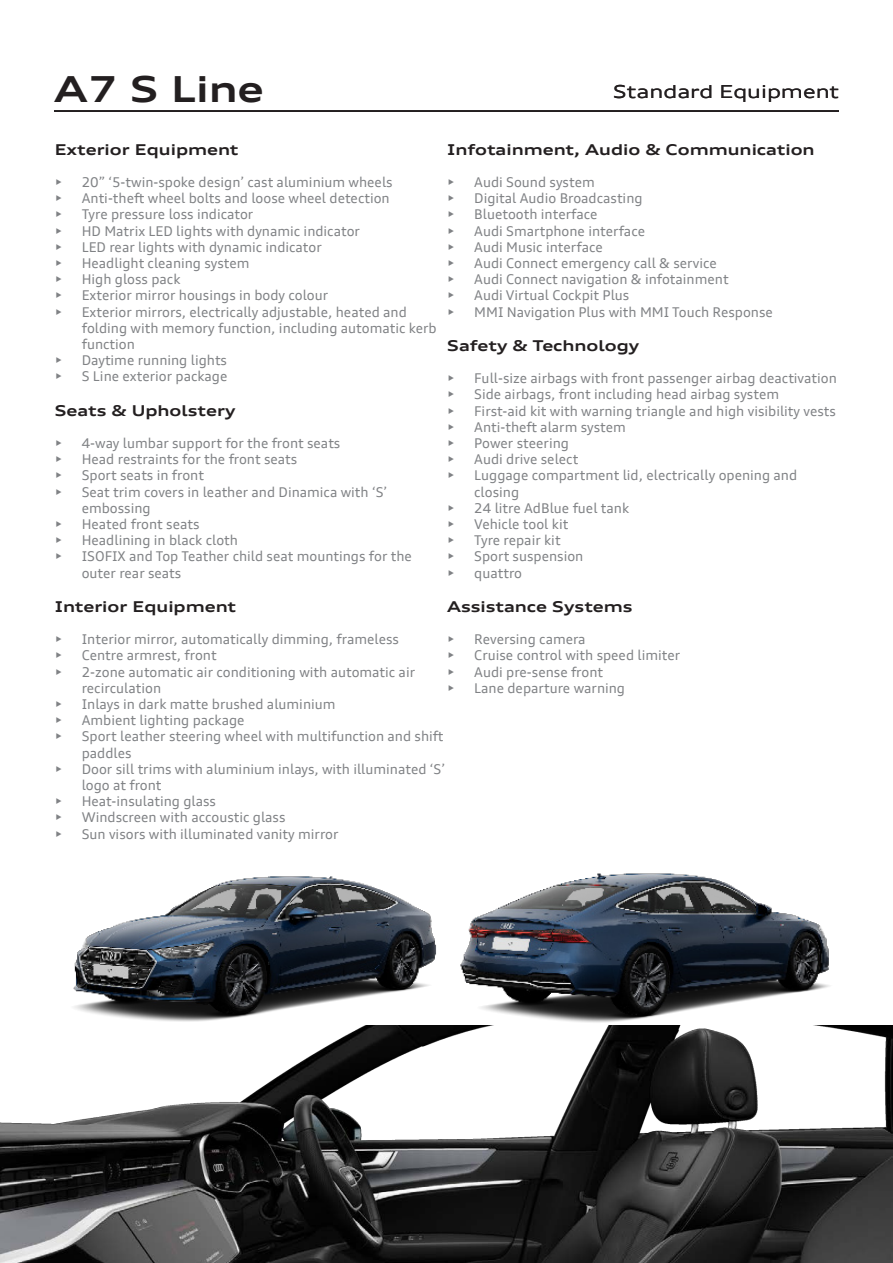
<style>
.page{position:relative;width:893px;height:1263px;background:#fff}
.page>*{position:absolute;margin:0;border:0;box-sizing:border-box;transform-origin:0 0}
.t1{font:700 expanded 36px "Audi Type";color:#231f20}
.t2{font:expanded 18px "Audi Type";color:#231f20}
.t3{font:700 expanded 15px "Audi Type";color:#231f20}
.t4{font:13.5px/16.2px "Audi Type";color:#808285}
</style>
<div class="page">
<img style="left:73px;top:873px;width:757px;height:150px">
<img style="left:1px;top:1025px;width:891px;height:237px">
<hr style="left:54px;top:110px;width:785px;height:2px;background:#231f20">
<p class="t1" style="left:54px;top:67px;width:211px">A7 S Line</p>
<p class="t2" style="left:613px;top:80px;width:227px">Standard Equipment</p>
<p class="t3" style="left:447px;top:140px;width:369px">Infotainment, Audio &amp; Communication</p>
<p class="t4" style="left:447px;top:174px;width:149px">• Audi Sound system</p>
<p class="t4" style="left:447px;top:190px;width:197px">• Digital Audio Broadcasting</p>
<p class="t4" style="left:447px;top:206px;width:152px">• Bluetooth interface</p>
<p class="t4" style="left:447px;top:222px;width:199px">• Audi Smartphone interface</p>
<p class="t4" style="left:447px;top:239px;width:157px">• Audi Music interface</p>
<p class="t4" style="left:447px;top:255px;width:271px">• Audi Connect emergency call &amp; service</p>
<p class="t4" style="left:447px;top:271px;width:283px">• Audi Connect navigation &amp; infotainment</p>
<p class="t4" style="left:447px;top:287px;width:184px">• Audi Virtual Cockpit Plus</p>
<p class="t4" style="left:447px;top:303px;width:327px">• MMI Navigation Plus with MMI Touch Response</p>
<p class="t3" style="left:447px;top:336px;width:194px">Safety &amp; Technology</p>
<p class="t4" style="left:447px;top:370px;width:391px">• Full-size airbags with front passenger airbag deactivation</p>
<p class="t4" style="left:447px;top:386px;width:333px">• Side airbags, front including head airbag system</p>
<p class="t4" style="left:447px;top:402px;width:390px">• First-aid kit with warning triangle and high visibility vests</p>
<p class="t4" style="left:447px;top:419px;width:180px">• Anti-theft alarm system</p>
<p class="t4" style="left:447px;top:435px;width:123px">• Power steering</p>
<p class="t4" style="left:447px;top:451px;width:133px">• Audi drive select</p>
<p class="t4" style="left:474px;top:467px;width:324px;text-indent:-27px">• Luggage compartment lid, electrically opening and closing</p>
<p class="t4" style="left:447px;top:500px;width:183px">• 24 litre AdBlue fuel tank</p>
<p class="t4" style="left:447px;top:516px;width:123px">• Vehicle tool kit</p>
<p class="t4" style="left:447px;top:532px;width:115px">• Tyre repair kit</p>
<p class="t4" style="left:447px;top:548px;width:138px">• Sport suspension</p>
<p class="t4" style="left:447px;top:564px;width:76px">• quattro</p>
<p class="t3" style="left:447px;top:597px;width:187px">Assistance Systems</p>
<p class="t4" style="left:447px;top:631px;width:140px">• Reversing camera</p>
<p class="t4" style="left:447px;top:647px;width:235px">• Cruise control with speed limiter</p>
<p class="t4" style="left:447px;top:663px;width:157px">• Audi pre-sense front</p>
<p class="t4" style="left:447px;top:680px;width:179px">• Lane departure warning</p>
<p class="t3" style="left:55px;top:140px;width:185px">Exterior Equipment</p>
<p class="t4" style="left:55px;top:174px;width:339px">• 20” ‘5-twin-spoke design’ cast aluminium wheels</p>
<p class="t4" style="left:55px;top:190px;width:336px">• Anti-theft wheel bolts and loose wheel detection</p>
<p class="t4" style="left:55px;top:206px;width:200px">• Tyre pressure loss indicator</p>
<p class="t4" style="left:55px;top:222px;width:307px">• HD Matrix LED lights with dynamic indicator</p>
<p class="t4" style="left:55px;top:239px;width:269px">• LED rear lights with dynamic indicator</p>
<p class="t4" style="left:55px;top:255px;width:196px">• Headlight cleaning system</p>
<p class="t4" style="left:55px;top:271px;width:127px">• High gloss pack</p>
<p class="t4" style="left:55px;top:287px;width:275px">• Exterior mirror housings in body colour</p>
<p class="t4" style="left:82px;top:303px;width:356px;text-indent:-27px">• Exterior mirrors, electrically adjustable, heated and folding with memory function, including automatic kerb function</p>
<p class="t4" style="left:55px;top:352px;width:174px">• Daytime running lights</p>
<p class="t4" style="left:55px;top:368px;width:174px">• S Line exterior package</p>
<p class="t3" style="left:55px;top:401px;width:182px">Seats &amp; Upholstery</p>
<p class="t4" style="left:55px;top:435px;width:287px">• 4-way lumbar support for the front seats</p>
<p class="t4" style="left:55px;top:451px;width:244px">• Head restraints for the front seats</p>
<p class="t4" style="left:55px;top:467px;width:151px">• Sport seats in front</p>
<p class="t4" style="left:82px;top:483px;width:307px;text-indent:-27px">• Seat trim covers in leather and Dinamica with ‘S’ embossing</p>
<p class="t4" style="left:55px;top:516px;width:146px">• Heated front seats</p>
<p class="t4" style="left:55px;top:532px;width:185px">• Headlining in black cloth</p>
<p class="t4" style="left:82px;top:548px;width:332px;text-indent:-27px">• ISOFIX and Top Teather child seat mountings for the outer rear seats</p>
<p class="t3" style="left:55px;top:597px;width:183px">Interior Equipment</p>
<p class="t4" style="left:55px;top:631px;width:346px">• Interior mirror, automatically dimming, frameless</p>
<p class="t4" style="left:55px;top:647px;width:163px">• Centre armrest, front</p>
<p class="t4" style="left:82px;top:663px;width:335px;text-indent:-27px">• 2-zone automatic air conditioning with automatic air recirculation</p>
<p class="t4" style="left:55px;top:696px;width:282px">• Inlays in dark matte brushed aluminium</p>
<p class="t4" style="left:55px;top:712px;width:191px">• Ambient lighting package</p>
<p class="t4" style="left:82px;top:728px;width:363px;text-indent:-27px">• Sport leather steering wheel with multifunction and shift paddles</p>
<p class="t4" style="left:82px;top:761px;width:365px;text-indent:-27px">• Door sill trims with aluminium inlays, with illuminated ‘S’ logo at front</p>
<p class="t4" style="left:55px;top:793px;width:163px">• Heat-insulating glass</p>
<p class="t4" style="left:55px;top:809px;width:232px">• Windscreen with accoustic glass</p>
<p class="t4" style="left:55px;top:825px;width:285px">• Sun visors with illuminated vanity mirror</p>
</div>
